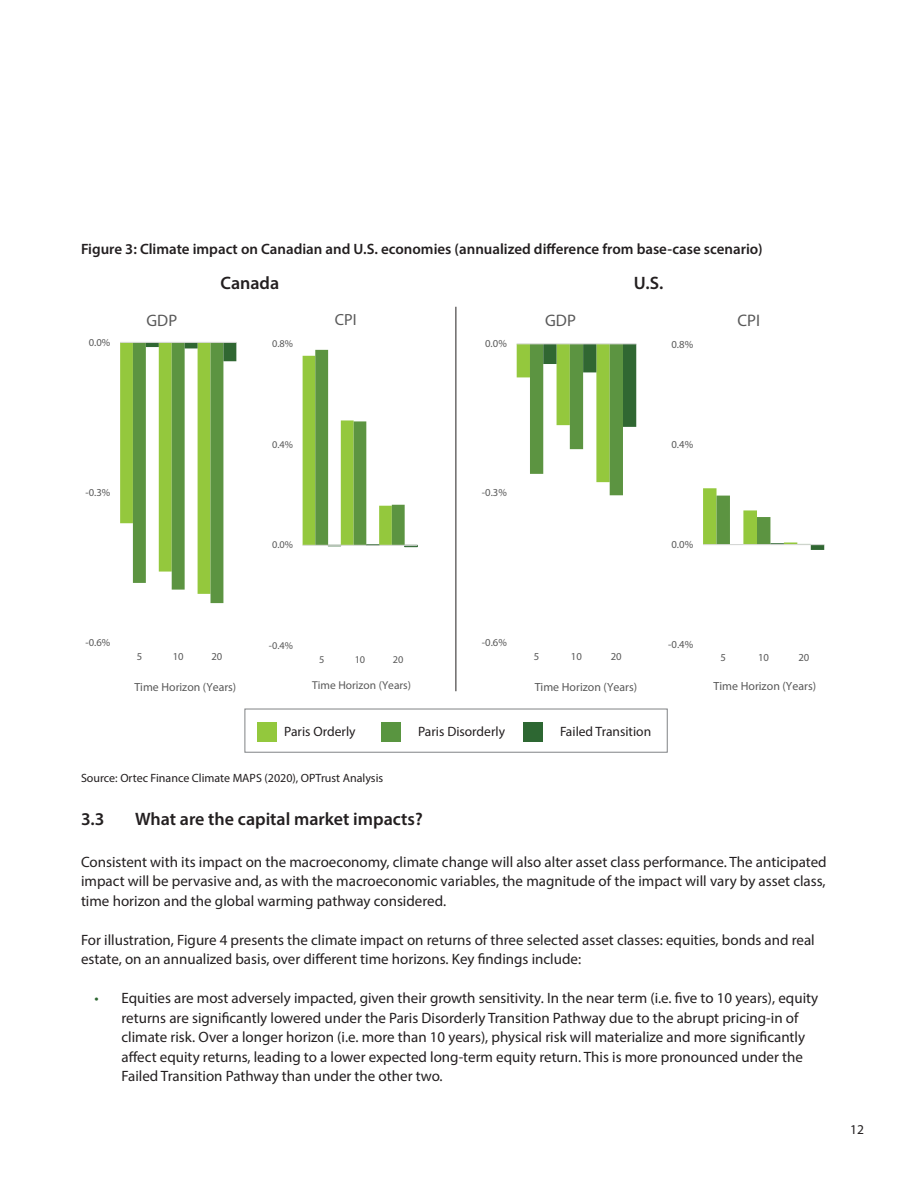
<style>
.page{position:relative;width:918px;height:1188px;background:#fff}
.page>*{position:absolute;margin:0;border:0;box-sizing:border-box;transform-origin:0 0}
.t1{font:600 18px "Myriad Pro";color:#231f20}
.t2{font:16.8px "Myriad Pro";color:#595959}
.t3{font:16.65px "Myriad Pro";color:#595959}
.t4{font:16.2px "Myriad Pro";color:#595959}
.Main_body_text{font:15px/19.5px "Myriad Pro";color:#231f20}
.Figure{font:600 15px "Myriad Pro";color:#231f20}
.t5{font:13.5px "Myriad Pro";color:#231f20}
.t6{font:12px "Myriad Pro";color:#231f20}
.t7{font:11.85px "Myriad Pro";color:#595959}
.t8{font:11.4px "Myriad Pro";color:#595959}
.t9{font:10.8px "Myriad Pro";color:#595959}
.t10{font:10.65px "Myriad Pro";letter-spacing:-.005em;color:#595959}
.t11{font:10.35px "Myriad Pro";color:#595959}
.s1{color:#2d6732}
</style>
<div class="page">
<svg style="left:120px;top:343px;width:116px;height:260px"></svg>
<hr style="left:120px;top:342px;width:116px;height:1px;background:#d9d9d9">
<svg style="left:303px;top:350px;width:115px;height:197px"></svg>
<hr style="left:303px;top:545px;width:114px;height:1px;background:#d9d9d9">
<hr style="left:456px;top:307px;width:1px;height:384px;background:#231f20">
<svg style="left:517px;top:344px;width:119px;height:151px"></svg>
<hr style="left:517px;top:343px;width:119px;height:1px;background:#d9d9d9">
<svg style="left:703px;top:488px;width:121px;height:62px"></svg>
<hr style="left:703px;top:544px;width:121px;height:1px;background:#d9d9d9">
<div style="left:258px;top:722px;width:19px;height:19px;background:#93c83d"></div>
<div style="left:381px;top:722px;width:20px;height:19px;background:#599540"></div>
<div style="left:523px;top:722px;width:19px;height:19px;background:#2d6732"></div>
<p class="Figure" style="left:81px;top:240px;width:683px">Figure 3: Climate impact on Canadian and U.S. economies (annualized difference from base-case scenario)</p>
<p class="t10" style="left:89px;top:335px;width:23px">0.0%</p>
<p class="t3" style="left:146px;top:310px;width:32px">GDP</p>
<p class="t1" style="left:221px;top:272px;width:60px">Canada</p>
<p class="t1" style="left:634px;top:272px;width:31px">U.S.</p>
<p class="t11" style="left:272px;top:337px;width:22px">0.8%</p>
<p class="t4" style="left:335px;top:310px;width:23px">CPI</p>
<p class="t10" style="left:485px;top:337px;width:23px">0.0%</p>
<p class="t3" style="left:545px;top:310px;width:32px">GDP</p>
<p class="t9" style="left:672px;top:338px;width:23px">0.8%</p>
<p class="t2" style="left:738px;top:310px;width:24px">CPI</p>
<p class="t10" style="left:85px;top:486px;width:26px">-0.3%</p>
<p class="t11" style="left:272px;top:438px;width:22px">0.4%</p>
<p class="t11" style="left:272px;top:539px;width:22px">0.0%</p>
<p class="t10" style="left:482px;top:486px;width:27px">-0.3%</p>
<p class="t9" style="left:672px;top:438px;width:23px">0.4%</p>
<p class="t9" style="left:672px;top:538px;width:23px">0.0%</p>
<p class="t10" style="left:85px;top:636px;width:26px">-0.6%</p>
<p class="t10" style="left:137px;top:650px;width:7px">5</p>
<p class="t10" style="left:173px;top:650px;width:12px">10</p>
<p class="t10" style="left:211px;top:650px;width:12px">20</p>
<p class="t7" style="left:134px;top:680px;width:103px">Time Horizon (Years)</p>
<p class="t11" style="left:269px;top:639px;width:26px">-0.4%</p>
<p class="t10" style="left:482px;top:636px;width:27px">-0.6%</p>
<p class="t9" style="left:668px;top:637px;width:27px">-0.4%</p>
<p class="t11" style="left:319px;top:653px;width:7px">5</p>
<p class="t11" style="left:355px;top:653px;width:12px">10</p>
<p class="t11" style="left:393px;top:653px;width:12px">20</p>
<p class="t8" style="left:312px;top:679px;width:100px">Time Horizon (Years)</p>
<p class="t10" style="left:534px;top:649px;width:7px">5</p>
<p class="t10" style="left:571px;top:649px;width:12px">10</p>
<p class="t10" style="left:611px;top:649px;width:12px">20</p>
<p class="t7" style="left:535px;top:680px;width:104px">Time Horizon (Years)</p>
<p class="t9" style="left:721px;top:651px;width:7px">5</p>
<p class="t9" style="left:758px;top:651px;width:12px">10</p>
<p class="t9" style="left:799px;top:651px;width:12px">20</p>
<p class="t7" style="left:714px;top:679px;width:104px">Time Horizon (Years)</p>
<p class="t5" style="left:284px;top:724px;width:73px">Paris Orderly</p>
<p class="t5" style="left:418px;top:724px;width:88px">Paris Disorderly</p>
<p class="t5" style="left:560px;top:724px;width:93px">Failed Transition</p>
<p class="t6" style="left:81px;top:771px;width:304px">Source: Ortec Finance Climate MAPS (2020), OPTrust Analysis</p>
<p class="t1" style="left:81px;top:808px;width:25px">3.3</p>
<p class="t1" style="left:135px;top:808px;width:289px">What are the capital market impacts?</p>
<p class="Main_body_text" style="left:81px;top:852px;width:747px;text-align:justify">Consistent with its impact on the macroeconomy, climate change will also alter asset class performance. The anticipated impact will be pervasive and, as with the macroeconomic variables, the magnitude of the impact will vary by asset class, time horizon and the global warming pathway considered.</p>
<p class="Main_body_text" style="left:81px;top:930px;width:735px">For illustration, Figure 4 presents the climate impact on returns of three selected asset classes: equities, bonds and real estate, on an annualized basis, over different time horizons. Key findings include:</p>
<p class="Main_body_text" style="left:122px;top:988px;width:698px;text-indent:-27px"><span class="s1">•</span> Equities are most adversely impacted, given their growth sensitivity. In the near term (i.e. five to 10 years), equity returns are significantly lowered under the Paris Disorderly Transition Pathway due to the abrupt pricing-in of climate risk. Over a longer horizon (i.e. more than 10 years), physical risk will materialize and more significantly affect equity returns, leading to a lower expected long-term equity return. This is more pronounced under the Failed Transition Pathway than under the other two.</p>
<p class="t5" style="left:850px;top:1121px;width:15px">12</p>
</div>
